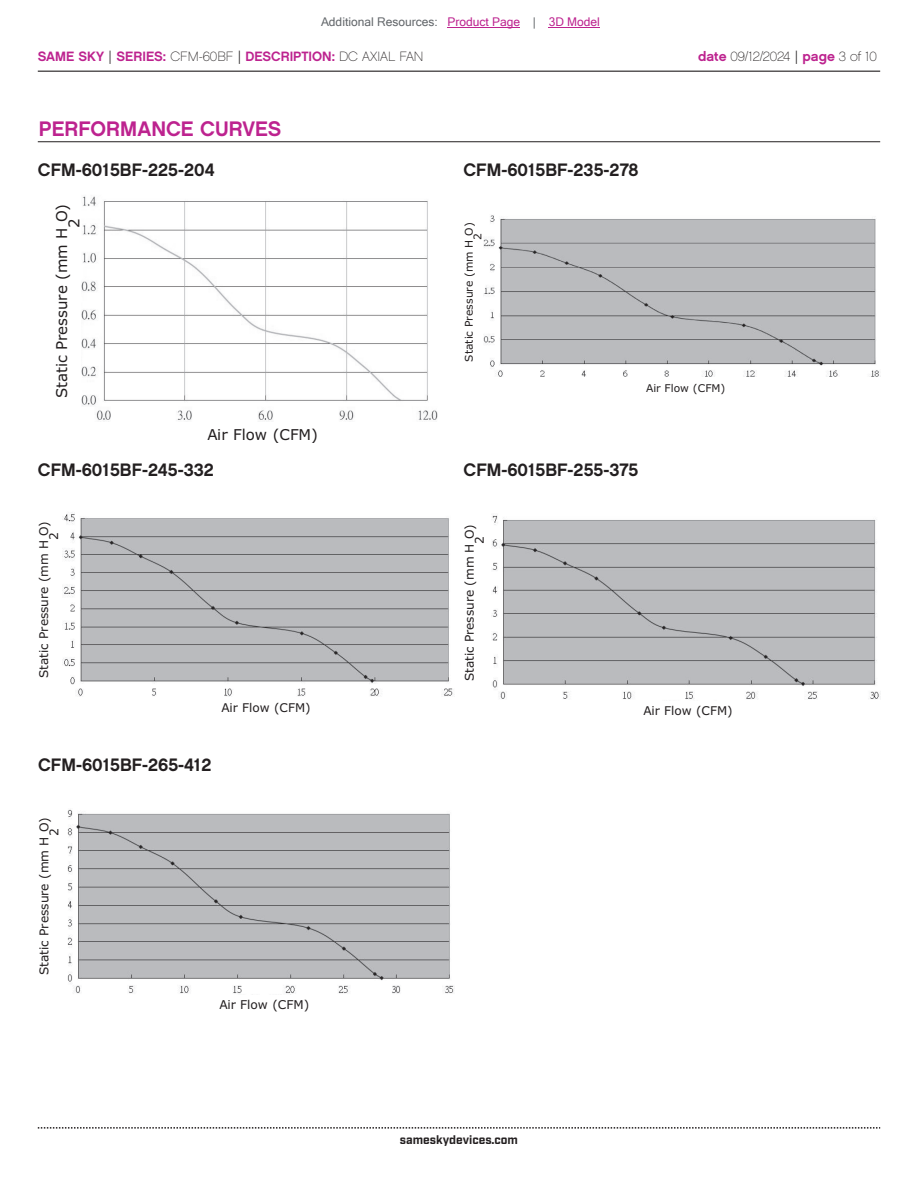
<style>
.page{position:relative;width:918px;height:1188px;background:#fff}
.page>*{position:absolute;margin:0;border:0;box-sizing:border-box;transform-origin:0 0}
.t1{font:21px "Chalet New York Nineteen Sixty";color:#bd238f}
.t2{font:18px "Chalet New York Nineteen Sixty";color:#231f20}
.t3{font:15px/12.3px "Verdana";color:#231f20}
.t4{font:13.5px "Chalet New York Nineteen Sixty";color:#bd238f}
.t5{font:13.5px "Chalet Paris Nineteen Sixty";letter-spacing:-.005em;color:#231f20}
.t6{font:12.15px/10.1px "Verdana";color:#231f20}
.t7{font:12px/9.9px "Verdana";color:#231f20}
.t8{font:12px "Microsoft Sans Serif";color:#63676b}
.t9{font:700 12px "Industry";color:#231f20}
.t10{font:10.65px/8.9px "Verdana";color:#231f20}
.s1{color:#bd238f}
.s2{font-family:"Industry";color:#231f20}
.s3{font-family:"Chalet Paris Nineteen Sixty";color:#231f20}
.s4{font-family:"Chalet New York Nineteen Sixty";color:#bd238f}
.s5{font-family:"Industry"}
</style>
<div class="page">
<hr style="left:38px;top:71px;width:842px;height:1px;background:#231f20">
<svg style="left:38px;top:1127px;width:842px;height:2px"></svg>
<hr style="left:38px;top:141px;width:842px;height:1px;background:#231f20">
<img style="left:63px;top:512px;width:390px;height:185px">
<img style="left:483px;top:215px;width:396px;height:161px">
<img style="left:81px;top:196px;width:357px;height:226px">
<img style="left:491px;top:515px;width:389px;height:184px">
<img style="left:67px;top:809px;width:387px;height:185px">
<hr style="left:448px;top:27px;width:72px;height:1px;background:#bd238f">
<hr style="left:549px;top:27px;width:51px;height:1px;background:#bd238f">
<p class="t8" style="left:321px;top:15px;width:280px">Additional Resources: <span class="s1">Product Page</span> | <span class="s1">3D Model</span></p>
<p class="t4" style="left:38px;top:47px;width:387px">SAME SKY <span class="s2">|</span> SERIES: <span class="s3">CFM-60BF</span> <span class="s2">|</span> DESCRIPTION: <span class="s3">DC AXIAL FAN</span></p>
<p class="t5" style="left:698px;top:48px;width:181px"><span class="s4">date</span> 09/12/2024 <span class="s5">|</span> <span class="s4">page</span> 3 of 10</p>
<p class="t1" style="left:39px;top:115px;width:244px">PERFORMANCE CURVES</p>
<p class="t2" style="left:38px;top:158px;width:178px">CFM-6015BF-225-204</p>
<p class="t3" style="left:56px;top:228px;width:25px;text-indent:-171px;rotate:-90deg">Static Pressure (mm H O)<br>2</p>
<p class="t3" style="left:208px;top:428px;width:112px">Air Flow (CFM)</p>
<p class="t2" style="left:38px;top:458px;width:178px">CFM-6015BF-245-332</p>
<p class="t7" style="left:39px;top:540px;width:21px;text-indent:-138px;rotate:-90deg">Static Pressure (mm H O)<br>2</p>
<p class="t7" style="left:222px;top:702px;width:91px">Air Flow (CFM)</p>
<p class="t2" style="left:38px;top:753px;width:175px">CFM-6015BF-265-412</p>
<p class="t6" style="left:39px;top:836px;width:21px;text-indent:-139px;rotate:-90deg">Static Pressure (mm H O)<br>2</p>
<p class="t6" style="left:219px;top:1000px;width:91px">Air Flow (CFM)</p>
<p class="t2" style="left:464px;top:158px;width:177px">CFM-6015BF-235-278</p>
<p class="t10" style="left:464px;top:240px;width:19px;text-indent:-122px;rotate:-90deg">Static Pressure (mm H O)<br>2</p>
<p class="t10" style="left:646px;top:383px;width:81px">Air Flow (CFM)</p>
<p class="t2" style="left:464px;top:458px;width:176px">CFM-6015BF-255-375</p>
<p class="t7" style="left:464px;top:544px;width:21px;text-indent:-138px;rotate:-90deg">Static Pressure (mm H O)<br>2</p>
<p class="t7" style="left:643px;top:706px;width:91px">Air Flow (CFM)</p>
<p class="t9" style="left:400px;top:1132px;width:120px">sameskydevices.com</p>
</div>
